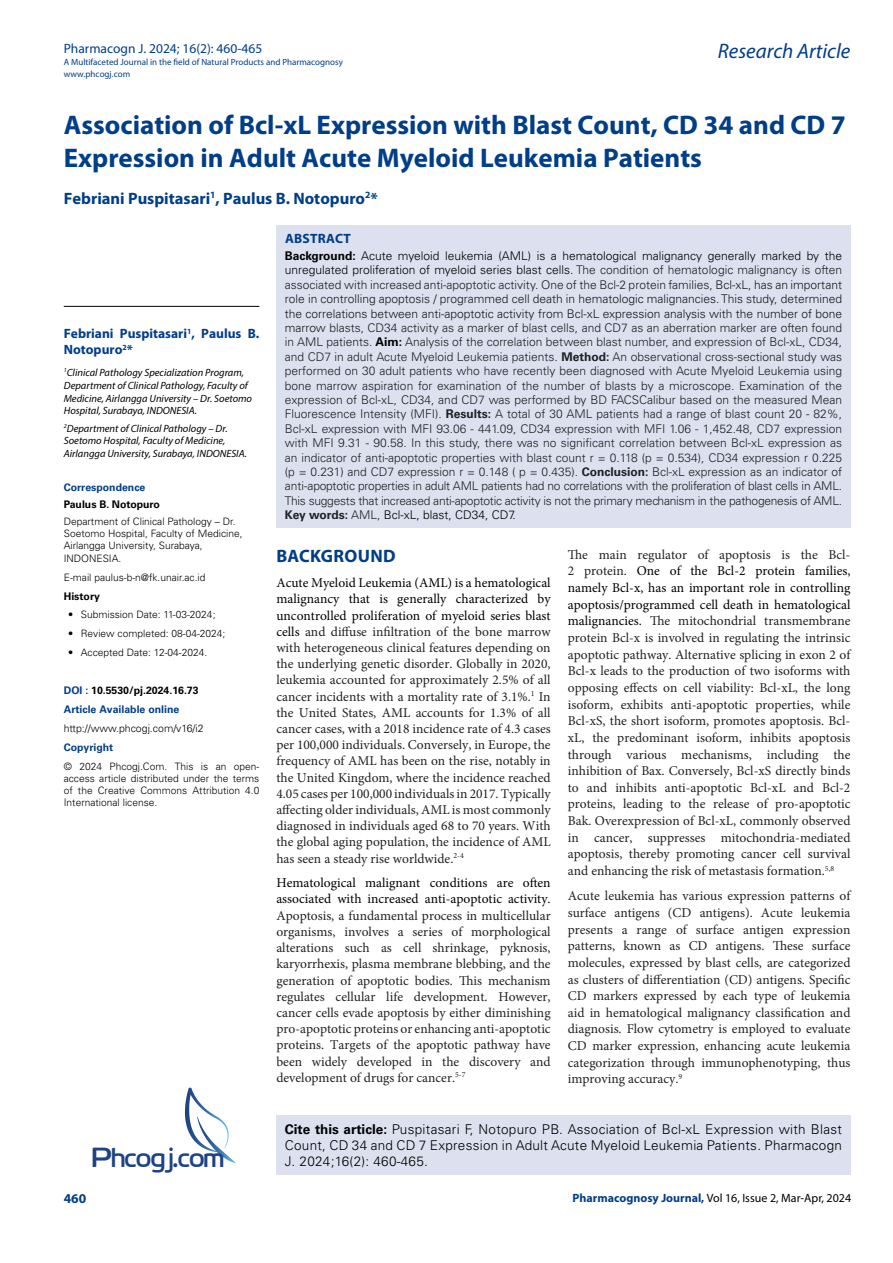
<style>
.page{position:relative;width:893px;height:1263px;background:#fff}
.page>*{position:absolute;margin:0;border:0;box-sizing:border-box;transform-origin:0 0}
.t1{font:27.6px "Cloud World";color:#1e4384}
.t2{font:700 27px/33px "Myriad Pro";color:#003e88}
.t3{font:italic 21px "Myriad Pro";color:#003e88}
.t4{font:700 18px "Myriad Pro";letter-spacing:.015em;color:#003e88}
.t5{font:700 16.5px "Myriad Pro";color:#003e88}
.t6{font:13.5px/16.6px "Minion Pro";color:#202124;text-align:justify}
.t7{font:300 13.5px/16.2px "Univers LT Std";letter-spacing:.02em;color:#000}
.t8{font:13.5px/16.2px "Minion Pro";color:#000}
.t9{font:700 13.5px/16.2px "Myriad Pro";color:#003e88}
.t10{font:13.5px "Myriad Pro";color:#003e88}
.t11{font:700 13.5px "Myriad Pro";letter-spacing:.02em;color:#003e88}
.t12{font:300 12px/14.4px "Univers LT Std";letter-spacing:-.02em;color:#1f2023;text-align:justify}
.t13{font:12px "Myriad Pro";color:#000}
.t14{font:italic 10.5px/12.9px "Myriad Pro";color:#000}
.t15{font:700 10.5px/18.9px "Univers LT Std";color:#003e88}
.t16{font:300 10.5px "Univers LT Std";color:#000}
.t17{font:700 10.5px "Univers LT Std";color:#000}
.t18{font:300 10.2px/12.3px "Univers LT Std";color:#000}
.t19{font:9px/12px "Myriad Pro";color:#003e88}
.s1{color:#000}
.s2{font-weight:700;color:#000}
.s3{color:#1a1a1a}
.s4{font-weight:700}
.s5{font-weight:700;color:#003e88}
</style>
<div class="page">
<div style="left:276px;top:1115px;width:574px;height:60px;background:#dde0ef"></div>
<svg style="left:185px;top:1087px;width:51px;height:76px"></svg>
<div style="left:276px;top:225px;width:575px;height:303px;background:#dde0ef"></div>
<hr style="left:64px;top:306px;width:195px;height:1px;background:#000">
<p class="t10" style="left:64px;top:40px;width:200px">Pharmacogn J. 2024; 16(2): 460-465</p>
<p class="t19" style="left:64px;top:55px;width:281px">A Multifaceted Journal in the field of Natural Products and Pharmacognosy www.phcogj.com</p>
<h3 class="t3" style="left:718px;top:38px;width:134px">Research Article</h3>
<h2 class="t2" style="left:64px;top:108px;width:784px">Association of Bcl-xL Expression with Blast Count, CD 34 and CD 7<br>Expression in Adult Acute Myeloid Leukemia Patients</h2>
<p class="t5" style="left:64px;top:187px;width:316px">Febriani Puspitasari<sup>1</sup>, Paulus B. Notopuro<sup>2</sup>*</p>
<p class="t9" style="left:64px;top:325px;width:197px">Febriani Puspitasari<sup>1</sup>, Paulus B.<br>Notopuro<sup>2</sup>*</p>
<p class="t14" style="left:64px;top:366px;width:190px"><sup>1</sup>Clinical Pathology Specialization Program, Department of Clinical Pathology, Faculty of Medicine, Airlangga University – Dr. Soetomo Hospital, Surabaya, INDONESIA.</p>
<p class="t14" style="left:64px;top:421px;width:185px"><sup>2</sup>Department of Clinical Pathology – Dr.<br>Soetomo Hospital, Faculty of Medicine,<br>Airlangga University, Surabaya, INDONESIA.</p>
<p class="t15" style="left:64px;top:478px;width:83px">Correspondence</p>
<p class="t17" style="left:64px;top:498px;width:98px">Paulus B. Notopuro</p>
<p class="t18" style="left:64px;top:515px;width:180px">Department of Clinical Pathology – Dr.<br>Soetomo Hospital, Faculty of Medicine,<br>Airlangga University, Surabaya,<br>INDONESIA.</p>
<p class="t18" style="left:64px;top:571px;width:143px">E-mail paulus-b-n@fk.unair.ac.id</p>
<p class="t17" style="left:64px;top:590px;width:38px">History</p>
<p class="t18" style="left:68px;top:608px;width:149px">• Submission Date: 11-03-2024;</p>
<p class="t18" style="left:68px;top:627px;width:159px">• Review completed: 08-04-2024;</p>
<p class="t18" style="left:68px;top:646px;width:141px">• Accepted Date: 12-04-2024.</p>
<p class="t15" style="left:64px;top:681px;width:136px">DOI : <span class="s1">10.5530/pj.2024.16.73<br></span>Article Available online</p>
<p class="t16" style="left:64px;top:722px;width:141px">http://www.phcogj.com/v16/i2</p>
<p class="t15" style="left:64px;top:738px;width:51px">Copyright</p>
<p class="t18" style="left:64px;top:760px;width:197px;text-align:justify">© 2024 Phcogj.Com. This is an open&shy;access article distributed under the terms of the Creative Commons Attribution 4.0<br>International license.</p>
<p class="t11" style="left:285px;top:230px;width:67px">ABSTRACT</p>
<p class="t12" style="left:285px;top:248px;width:559px"><span class="s2">Background:</span> <span class="s1">Acute myeloid leukemia (AML) is a hematological malignancy generally marked by the unregulated proliferation of myeloid series blast cells.</span> The condition of hematologic malignancy is often associated with increased anti-apoptotic activity. One of the Bcl-2 protein families, <span class="s3">Bcl-xL, has an important role in controlling apoptosis / programmed cell death in hematologic malignancies. This study, determined the correlations between anti-apoptotic activity from Bcl-xL expression analysis with the number of bone marrow</span> blasts, CD34 activity as a marker of blast cells, and CD7 as an aberration marker are often found in AML patients. <span class="s2">Aim:</span> Analysis of the correlation between blast number, and expression of Bcl-xL, CD34, and CD7 in adult Acute Myeloid Leukemia patients. <span class="s4">Method:</span> An observational cross-sectional study was performed on 30 adult patients who have recently been diagnosed with Acute Myeloid Leukemia using bone marrow aspiration for examination of the number of blasts by a microscope. Examination of the expression of Bcl-xL, CD34, and CD7 was performed by BD FACSCalibur based on the measured Mean Fluorescence Intensity (MFI). <span class="s4">Results:</span> A total of 30 AML patients had a range of blast count 20 - 82%, Bcl-xL expression with MFI 93.06 - 441.09, CD34 expression with MFI 1.06 - 1,452.48, CD7 expression with MFI 9.31 - 90.58. In this study, there was no significant correlation between Bcl-xL expression as an indicator of anti-apoptotic properties with blast count r = 0.118 (p = 0.534), CD34 expression r 0.225 (p = 0.231) and CD7 expression r = 0.148 ( p = 0.435). <span class="s4">Conclusion:</span> Bcl-xL expression as an indicator of anti-apoptotic properties in adult AML patients had no correlations with the proliferation of blast cells in AML.<br>This suggests that increased anti-apoptotic activity is not the primary mechanism in the pathogenesis of AML.<br><span class="s4">Key words:</span> AML, <span class="s1">Bcl-xL, blast, CD34, CD7.</span></p>
<h3 class="t4" style="left:277px;top:545px;width:121px">BACKGROUND</h3>
<p class="t6" style="left:276px;top:575px;width:276px;line-height:16.2px"><span class="s1">Acute Myeloid Leukemia (AML) is a hematological malignancy that is generally characterized by uncontrolled proliferation of myeloid series blast cells</span> and diffuse infiltration of the bone marrow with heterogeneous clinical features depending on the underlying genetic disorder. Globally in 2020, leukemia accounted for approximately 2.5% of all cancer incidents with a mortality rate of 3.1%.<sup>1</sup> In the United States, AML accounts for 1.3% of all cancer cases, with a 2018 incidence rate of 4.3 cases per 100,000 individuals. Conversely, in Europe, the frequency of AML has been on the rise, notably in the United Kingdom, where the incidence reached 4.05 cases per 100,000 individuals in 2017. Typically affecting older individuals, AML is most commonly diagnosed in individuals aged 68 to 70 years. With the global aging population, the incidence of AML has seen a steady rise worldwide.<sup>2-4</sup></p>
<p class="t8" style="left:276px;top:875px;width:276px">Hematological malignant conditions are often associated with increased anti-apoptotic activity.</p>
<p class="t6" style="left:276px;top:907px;width:276px;line-height:16.2px">Apoptosis, a fundamental process in multicellular organisms, involves a series of morphological alterations such as cell shrinkage, pyknosis, karyorrhexis, plasma membrane blebbing, and the generation of apoptotic bodies. This mechanism regulates cellular life development. However, cancer cells evade apoptosis by either diminishing pro-apoptotic proteins or enhancing anti-apoptotic proteins. Targets of the apoptotic pathway have been widely developed in the discovery and development of drugs for cancer.<sup>5-7</sup></p>
<p class="t6" style="left:568px;top:546px;width:284px">The main regulator of apoptosis is the Bcl-2 protein. <span class="s1">One of the Bcl-2 protein families, namely Bcl-x, has an important role in controlling apoptosis/programmed cell death in hematological malignancies.</span> The mitochondrial transmembrane protein Bcl-x is involved in regulating the intrinsic apoptotic pathway. Alternative splicing in exon 2 of Bcl-x leads to the production of two isoforms with opposing effects on cell viability: Bcl-xL, the long isoform, exhibits anti-apoptotic properties, while Bcl-xS, the short isoform, promotes apoptosis. Bcl&shy;xL, the predominant isoform, inhibits apoptosis through various mechanisms, including the inhibition of Bax. Conversely, Bcl-xS directly binds to and inhibits anti-apoptotic Bcl-xL and Bcl-2 proteins, leading to the release of pro-apoptotic Bak. Overexpression of Bcl-xL, commonly observed in cancer, suppresses mitochondria-mediated apoptosis, thereby promoting cancer cell survival and enhancing the risk of metastasis formation.<sup>5,8</sup></p>
<p class="t6" style="left:568px;top:888px;width:284px">Acute leukemia has various expression patterns of surface antigens (CD antigens). Acute leukemia presents a range of surface antigen expression patterns, known as CD antigens. These surface molecules, expressed by blast cells, are categorized as clusters of differentiation (CD) antigens. Specific CD markers expressed by each type of leukemia aid in hematological malignancy classification and diagnosis. Flow cytometry is employed to evaluate CD marker expression, enhancing acute leukemia categorization through immunophenotyping, thus improving accuracy.<sup>9</sup></p>
<p class="t7" style="left:285px;top:1121px;width:559px"><span class="s4">Cite this article:</span> Puspitasari F, Notopuro PB. Association of Bcl-xL Expression with Blast<br>Count, CD 34 and CD 7 Expression in Adult Acute Myeloid Leukemia Patients. Pharmacogn</p>
<h1 class="t1" style="left:92px;top:1136px;width:134px">Phcogj.com</h1>
<p class="t7" style="left:285px;top:1153px;width:145px">J. 2024;16(2): 460-465.</p>
<p class="t9" style="left:64px;top:1190px;width:24px">460</p>
<p class="t13" style="left:573px;top:1190px;width:280px"><span class="s5">Pharmacognosy Journal,</span> Vol 16, Issue 2, Mar-Apr, 2024</p>
</div>
